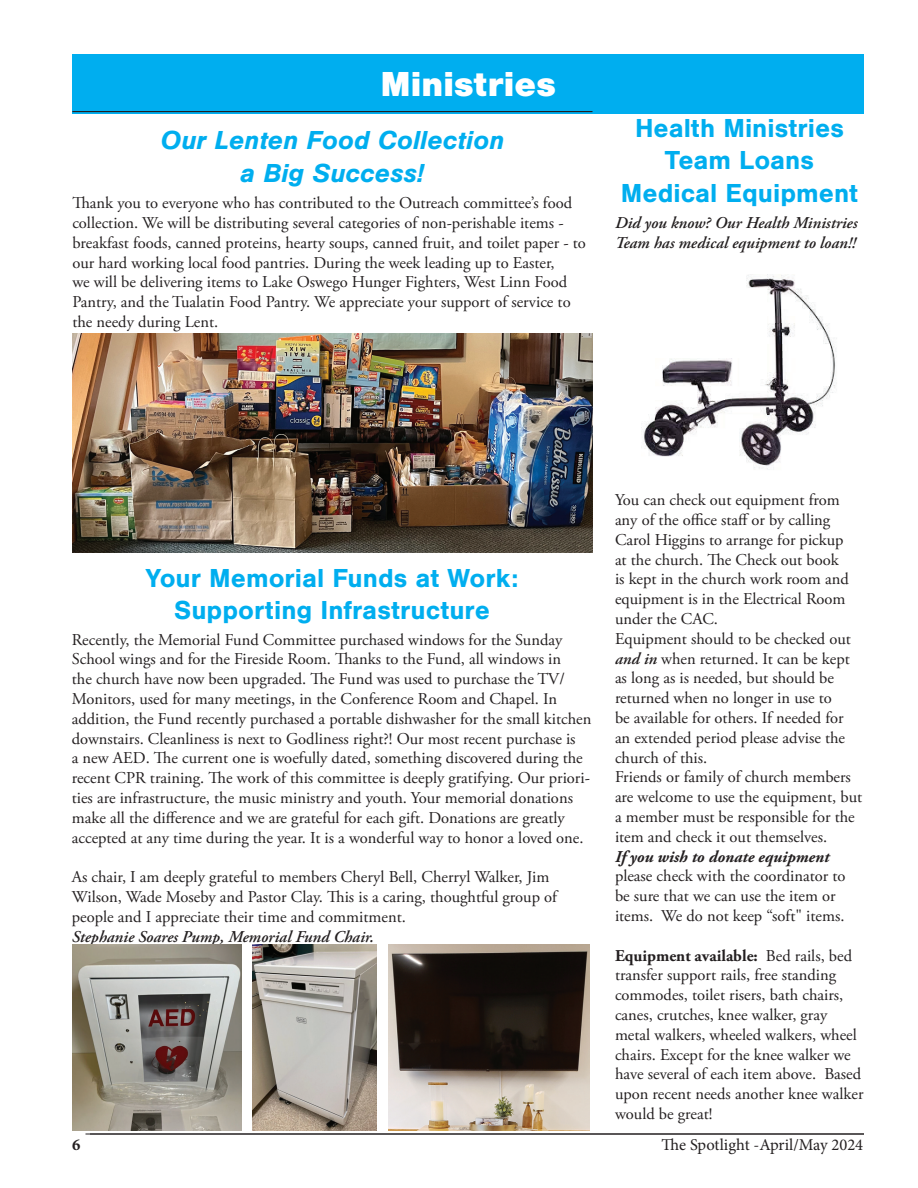
<style>
.page{position:relative;width:918px;height:1188px;background:#fff}
.page>*{position:absolute;margin:0;border:0;box-sizing:border-box;transform-origin:0 0}
.t1{font:900 36px "Nimbus San";color:#fff}
.t2{font:700 27px/32.4px "Nimbus San";color:#00aeef;text-align:center}
.t3{font:italic 700 27px/32.4px "Nimbus San";color:#00aeef;text-align:center}
.t4{font:16.5px/19.8px "Adobe Garamond Pro";color:#231f20}
.t5{font:italic 600 16.5px/19.8px "Adobe Garamond Pro";color:#231f20}
.t6{font:16.5px "Minion Pro";color:#231f20}
.t7{font:italic 700 16.5px "Adobe Garamond Pro";color:#231f20}
.t8{font:700 16.5px "Minion Pro";color:#231f20}
.s1{font-weight:600;font-style:italic}
.s2{font-weight:700}
</style>
<div class="page">
<hr style="left:85px;top:1134px;width:779px;height:1px;background:#231f20">
<div style="left:72px;top:54px;width:792px;height:59px;background:#00aeef"></div>
<hr style="left:72px;top:111px;width:520px;height:1px;background:#231f20">
<img style="left:72px;top:334px;width:520px;height:218px">
<img style="left:252px;top:944px;width:124px;height:187px">
<img style="left:388px;top:944px;width:202px;height:187px">
<img style="left:72px;top:944px;width:169px;height:187px">
<img style="left:643px;top:274px;width:193px;height:196px">
<h1 class="t1" style="left:381px;top:63px;width:177px">Ministries</h1>
<h2 class="t3" style="left:160px;top:124px;width:346px">Our Lenten Food Collection a Big Success!</h2>
<p class="t4" style="left:72px;top:194px;width:515px">Thank you to everyone who has contributed to the Outreach committee’s food collection. We will be distributing several categories of non-perishable items - breakfast foods, canned proteins, hearty soups, canned fruit, and toilet paper - to our hard working local food pantries. During the week leading up to Easter,<br>we will be delivering items to Lake Oswego Hunger Fighters, West Linn Food Pantry, and the Tualatin Food Pantry. We appreciate your support of service to the needy during Lent.</p>
<h2 class="t2" style="left:621px;top:112px;width:239px">Health Ministries<br>Team Loans<br>Medical Equipment</h2>
<p class="t5" style="left:615px;top:213px;width:244px">Did you know? Our Health Ministries<br>Team has medical equipment to loan!!</p>
<h2 class="t2" style="left:146px;top:562px;width:374px">Your Memorial Funds at Work:<br>Supporting Infrastructure</h2>
<p class="t4" style="left:72px;top:630px;width:521px">Recently, the Memorial Fund Committee purchased windows for the Sunday School wings and for the Fireside Room. Thanks to the Fund, all windows in<br>the church have now been upgraded. The Fund was used to purchase the TV/ Monitors, used for many meetings, in the Conference Room and Chapel. In addition, the Fund recently purchased a portable dishwasher for the small kitchen downstairs. Cleanliness is next to Godliness right?! Our most recent purchase is<br>a new AED. The current one is woefully dated, something discovered during the recent CPR training. The work of this committee is deeply gratifying. Our priori&shy;ties are infrastructure, the music ministry and youth. Your memorial donations make all the difference and we are grateful for each gift. Donations are greatly accepted at any time during the year. It is a wonderful way to honor a loved one.</p>
<p class="t4" style="left:72px;top:868px;width:487px">As chair, I am deeply grateful to members Cheryl Bell, Cherryl Walker, Jim<br>Wilson, Wade Moseby and Pastor Clay. This is a caring, thoughtful group of people and I appreciate their time and commitment.</p>
<p class="t5" style="left:72px;top:927px;width:304px">Stephanie Soares Pump, Memorial Fund Chair.</p>
<p class="t4" style="left:615px;top:491px;width:249px">You can check out equipment from any of the office staff or by calling<br>Carol Higgins to arrange for pickup<br>at the church. The Check out book<br>is kept in the church work room and equipment is in the Electrical Room under the CAC.<br>Equipment should to be checked out <span class="s1">and in</span> when returned. It can be kept as long as is needed, but should be returned when no longer in use to<br>be available for others. If needed for an extended period please advise the church of this.<br>Friends or family of church members are welcome to use the equipment, but a member must be responsible for the item and check it out themselves.</p>
<p class="t7" style="left:615px;top:847px;width:216px">If you wish to donate equipment</p>
<p class="t4" style="left:615px;top:867px;width:232px">please check with the coordinator to be sure that we can use the item or items. We do not keep “soft" items.</p>
<p class="t4" style="left:615px;top:946px;width:250px"><span class="s2">Equipment available:</span> Bed rails, bed transfer support rails, free standing commodes, toilet risers, bath chairs, canes, crutches, knee walker, gray metal walkers, wheeled walkers, wheel chairs. Except for the knee walker we have several of each item above. Based upon recent needs another knee walker would be great!</p>
<p class="t8" style="left:72px;top:1134px;width:10px">6</p>
<p class="t6" style="left:662px;top:1133px;width:203px">The Spotlight -April/May 2024</p>
</div>
